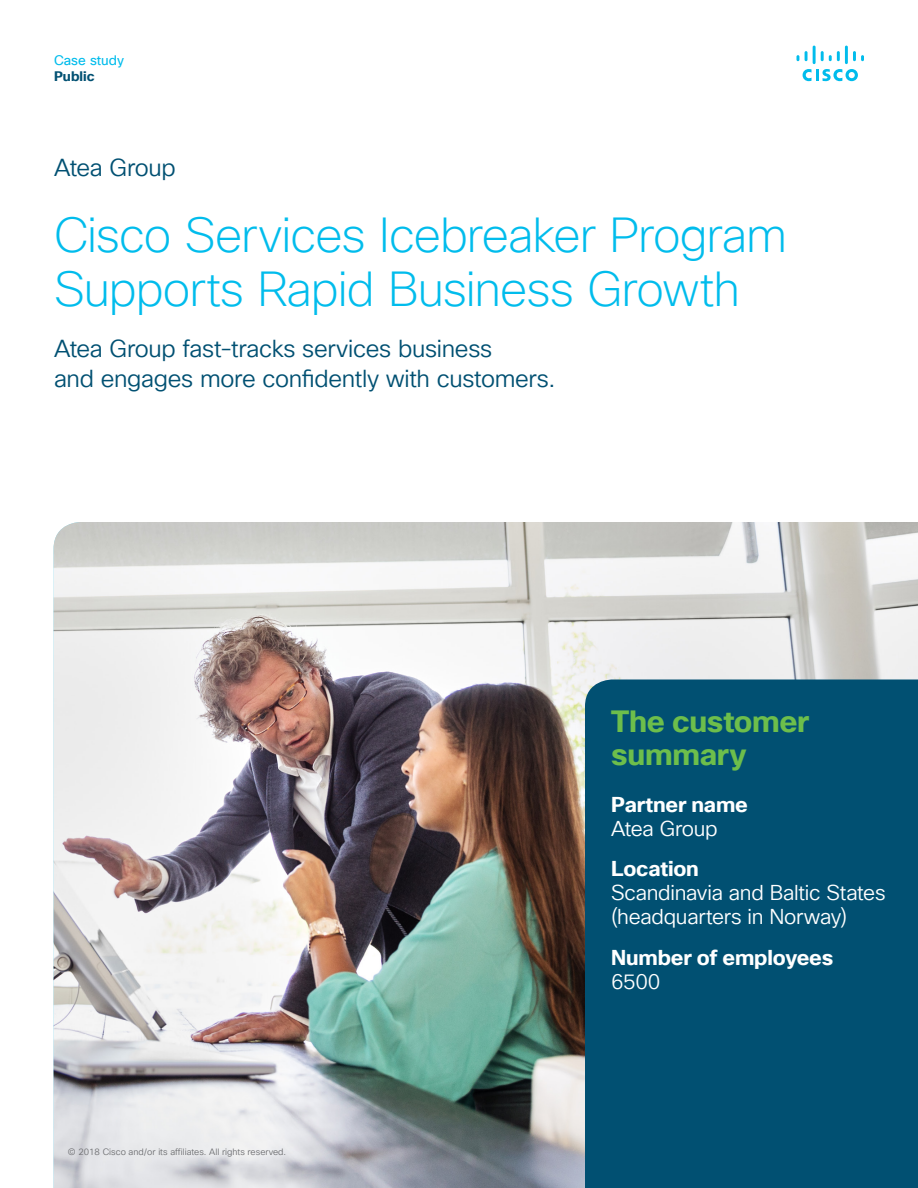
<style>
.page{position:relative;width:918px;height:1188px;background:#fff}
.page>*{position:absolute;margin:0;border:0;box-sizing:border-box;transform-origin:0 0}
.Title_Headline{font:200 48px/54px "Cisco Sans TT";letter-spacing:-.02em;color:#01bcec}
.Sidebar_Heading_Gree{font:700 30px/33px "Cisco Sans TT";letter-spacing:-.01em;color:#6dbe4b}
.Title_Subhead{font:24px/30px "Cisco Sans TT Light";letter-spacing:-.015em;color:#015072}
.Sidebar_Bullet_White{font:21px/24px "Cisco Sans TT Light";letter-spacing:-.01em;color:#fff}
.Sidebar_Bullet_White-2{font:700 21px/24px "Cisco Sans TT";letter-spacing:-.005em;color:#fff}
.t1{font:13.5px "Cisco Sans TT";color:#01bcec}
.t2{font:700 13.5px "Cisco Sans TT";color:#015072}
.t3{font:9px "Cisco Sans TT Light";color:#6c6d70}
.s1{font-family:"Cisco Sans TT Light";font-weight:400}
.s2{font-family:"Cisco Sans TT";font-weight:700}
</style>
<div class="page">
<svg style="left:803px;top:69px;width:55px;height:12px"></svg>
<svg style="left:797px;top:55px;width:2px;height:6px"></svg>
<svg style="left:805px;top:51px;width:3px;height:10px"></svg>
<hr style="left:813px;top:46px;width:3px;height:18px;background:#01bcec">
<svg style="left:821px;top:51px;width:19px;height:10px"></svg>
<hr style="left:845px;top:46px;width:3px;height:18px;background:#01bcec">
<svg style="left:853px;top:51px;width:11px;height:10px"></svg>
<img style="left:54px;top:522px;width:864px;height:666px">
<div style="left:585px;top:680px;width:333px;height:508px;background:#015072"></div>
<p class="t1" style="left:54px;top:51px;width:72px">Case study</p>
<p class="t2" style="left:54px;top:68px;width:42px">Public</p>
<p class="Title_Subhead" style="left:54px;top:153px;width:123px">Atea Group</p>
<p class="Title_Headline" style="left:54px;top:208px;width:735px">Cisco Services Icebreaker Program<br>Supports Rapid Business Growth</p>
<p class="Title_Subhead" style="left:54px;top:334px;width:503px">Atea Group fast-tracks services business<br>and engages more confidently with customers.</p>
<p class="t3" style="left:68px;top:1146px;width:220px">© 2018 Cisco and/or its affiliates. All rights reserved.</p>
<p class="Sidebar_Heading_Gree" style="left:611px;top:706px;width:200px">The customer summary</p>
<p class="Sidebar_Bullet_White-2" style="left:611px;top:793px;width:138px">Partner name<br><span class="s1">Atea Group</span></p>
<p class="Sidebar_Bullet_White" style="left:611px;top:857px;width:276px"><span class="s2">Location<br></span>Scandinavia and Baltic States (headquarters in Norway)</p>
<p class="Sidebar_Bullet_White-2" style="left:611px;top:946px;width:224px">Number of employees<br><span class="s1">6500</span></p>
</div>
